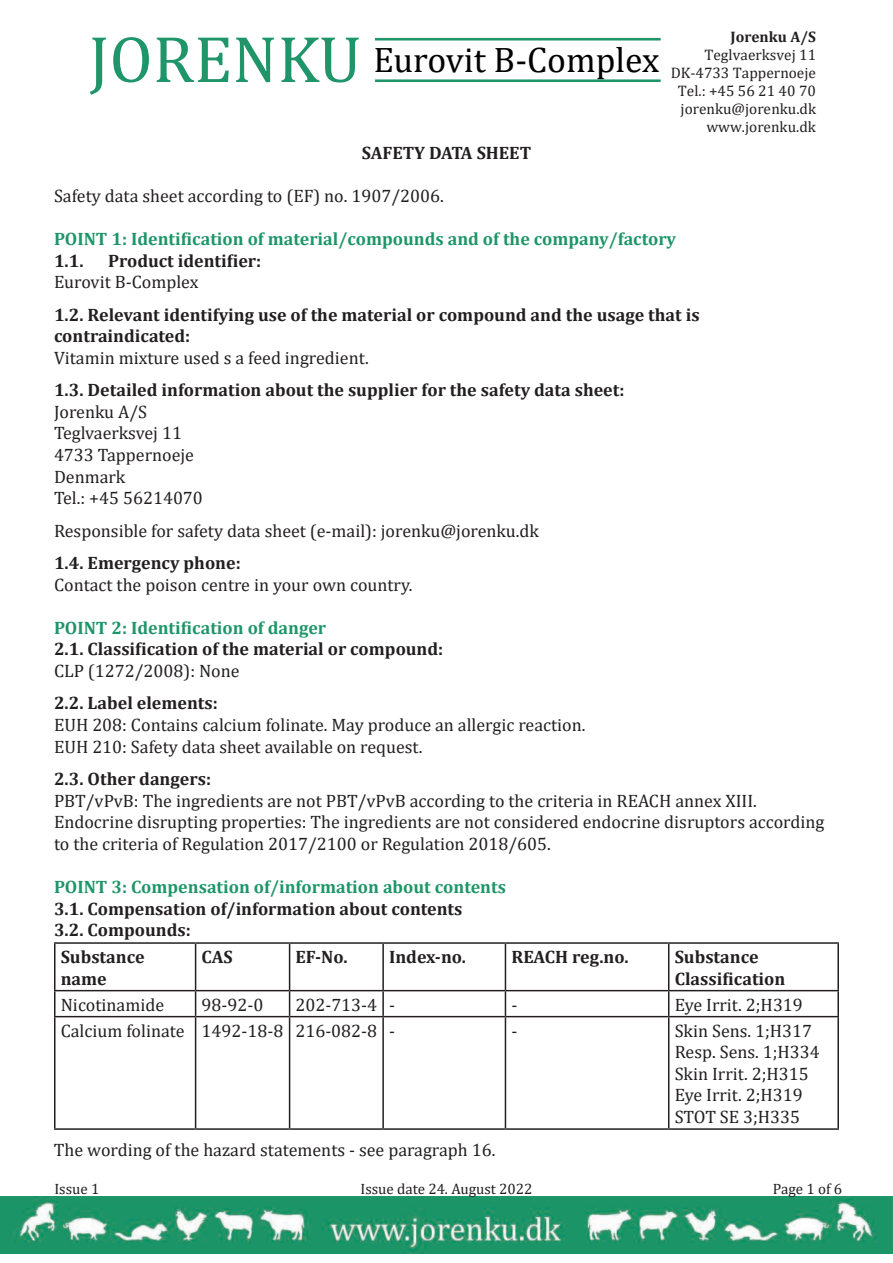
<style>
.page{position:relative;width:893px;height:1263px;background:#fff}
.page>*{position:absolute;margin:0;border:0;box-sizing:border-box;transform-origin:0 0}
.t1{font:35.55px "Cambria";color:#000001}
.t2{font:18px/21.6px "Cambria";color:#231f20}
.t3{font:700 18px/21.6px "Cambria";color:#231f20}
.t4{font:700 18px "Cambria";color:#1d9569}
.t5{font:15.3px/18px "Cambria";color:#231f20;text-align:right}
.t6{font:700 15.3px "Cambria";color:#231f20}
.t7{font:15px "Cambria";color:#231f20}
.s1{font-size:66.45px;color:#1f9569}
</style>
<div class="page">
<img style="left:0;top:1196px;width:893px;height:58px">
<hr style="left:375px;top:38px;width:286px;height:3px;background:#1f9569">
<hr style="left:375px;top:79px;width:286px;height:3px;background:#1f9569">
<hr style="left:54px;top:942px;width:142px;height:2px;background:#231f20">
<hr style="left:54px;top:944px;width:2px;height:46px;background:#231f20">
<hr style="left:196px;top:942px;width:94px;height:2px;background:#231f20">
<hr style="left:195px;top:944px;width:1px;height:46px;background:#231f20">
<hr style="left:290px;top:942px;width:93px;height:2px;background:#231f20">
<hr style="left:289px;top:944px;width:1px;height:46px;background:#231f20">
<hr style="left:383px;top:942px;width:122px;height:2px;background:#231f20">
<hr style="left:382px;top:944px;width:2px;height:46px;background:#231f20">
<hr style="left:505px;top:942px;width:164px;height:2px;background:#231f20">
<hr style="left:505px;top:944px;width:1px;height:46px;background:#231f20">
<hr style="left:669px;top:942px;width:170px;height:2px;background:#231f20">
<hr style="left:668px;top:944px;width:1px;height:46px;background:#231f20">
<hr style="left:837px;top:944px;width:2px;height:46px;background:#231f20">
<hr style="left:54px;top:990px;width:142px;height:1px;background:#231f20">
<hr style="left:54px;top:991px;width:2px;height:25px;background:#231f20">
<hr style="left:196px;top:990px;width:94px;height:1px;background:#231f20">
<svg style="left:195px;top:991px;width:1px;height:25px"></svg>
<hr style="left:290px;top:990px;width:93px;height:1px;background:#231f20">
<svg style="left:289px;top:991px;width:1px;height:25px"></svg>
<hr style="left:383px;top:990px;width:122px;height:1px;background:#231f20">
<hr style="left:382px;top:991px;width:2px;height:25px;background:#231f20">
<hr style="left:505px;top:990px;width:164px;height:1px;background:#231f20">
<svg style="left:505px;top:991px;width:1px;height:25px"></svg>
<hr style="left:669px;top:990px;width:170px;height:1px;background:#231f20">
<svg style="left:668px;top:991px;width:1px;height:25px"></svg>
<hr style="left:837px;top:991px;width:2px;height:25px;background:#231f20">
<hr style="left:54px;top:1016px;width:142px;height:1px;background:#231f20">
<hr style="left:54px;top:1017px;width:2px;height:111px;background:#231f20">
<hr style="left:196px;top:1016px;width:94px;height:1px;background:#231f20">
<hr style="left:195px;top:1017px;width:1px;height:111px;background:#231f20">
<hr style="left:290px;top:1016px;width:93px;height:1px;background:#231f20">
<hr style="left:289px;top:1017px;width:1px;height:111px;background:#231f20">
<hr style="left:383px;top:1016px;width:122px;height:1px;background:#231f20">
<hr style="left:382px;top:1017px;width:2px;height:111px;background:#231f20">
<hr style="left:505px;top:1016px;width:164px;height:1px;background:#231f20">
<hr style="left:505px;top:1017px;width:1px;height:111px;background:#231f20">
<hr style="left:669px;top:1016px;width:170px;height:1px;background:#231f20">
<hr style="left:668px;top:1017px;width:1px;height:111px;background:#231f20">
<hr style="left:837px;top:1017px;width:2px;height:111px;background:#231f20">
<hr style="left:54px;top:1128px;width:142px;height:2px;background:#231f20">
<hr style="left:196px;top:1128px;width:94px;height:2px;background:#231f20">
<hr style="left:290px;top:1128px;width:93px;height:2px;background:#231f20">
<hr style="left:383px;top:1128px;width:122px;height:2px;background:#231f20">
<hr style="left:505px;top:1128px;width:164px;height:2px;background:#231f20">
<hr style="left:669px;top:1128px;width:170px;height:2px;background:#231f20">
<h1 class="t1" style="left:89px;top:39px;width:572px"><span class="s1">JORENKU</span> Eurovit B-Complex</h1>
<p class="t6" style="left:730px;top:26px;width:87px">Jorenku A/S</p>
<p class="t5" style="left:671px;top:46px;width:147px">Teglvaerksvej 11<br>DK-4733 Tappernoeje<br>Tel.: +45 56 21 40 70 jorenku@jorenku.dk www.jorenku.dk</p>
<p class="t3" style="left:362px;top:141px;width:171px">SAFETY DATA SHEET</p>
<p class="t2" style="left:54px;top:185px;width:391px">Safety data sheet according to (EF) no. 1907/2006.</p>
<p class="t4" style="left:54px;top:226px;width:624px">POINT 1: Identification of material/compounds and of the company/factory</p>
<p class="t3" style="left:54px;top:249px;width:31px">1.1.</p>
<p class="t3" style="left:108px;top:249px;width:155px">Product identifier:</p>
<p class="t2" style="left:54px;top:271px;width:146px">Eurovit B-Complex</p>
<p class="t3" style="left:54px;top:303px;width:647px">1.2. Relevant identifying use of the material or compound and the usage that is contraindicated:</p>
<p class="t2" style="left:54px;top:347px;width:316px">Vitamin mixture used s a feed ingredient.</p>
<p class="t3" style="left:54px;top:379px;width:572px">1.3. Detailed information about the supplier for the safety data sheet:</p>
<p class="t2" style="left:54px;top:401px;width:150px">Jorenku A/S<br>Teglvaerksvej 11<br>4733 Tappernoeje<br>Denmark<br>Tel.: +45 56214070</p>
<p class="t2" style="left:54px;top:520px;width:486px">Responsible for safety data sheet (e-mail): jorenku@jorenku.dk</p>
<p class="t3" style="left:54px;top:551px;width:188px">1.4. Emergency phone:</p>
<p class="t2" style="left:54px;top:574px;width:360px">Contact the poison centre in your own country.</p>
<p class="t4" style="left:54px;top:615px;width:274px">POINT 2: Identification of danger</p>
<p class="t3" style="left:54px;top:638px;width:391px">2.1. Classification of the material or compound:</p>
<p class="t2" style="left:54px;top:660px;width:187px">CLP (1272/2008): None</p>
<p class="t3" style="left:54px;top:692px;width:165px">2.2. Label elements:</p>
<p class="t2" style="left:54px;top:714px;width:533px">EUH 208: Contains calcium folinate. May produce an allergic reaction.<br>EUH 210: Safety data sheet available on request.</p>
<p class="t3" style="left:54px;top:767px;width:159px">2.3. Other dangers:</p>
<p class="t2" style="left:54px;top:790px;width:772px">PBT/vPvB: The ingredients are not PBT/vPvB according to the criteria in REACH annex XIII.<br>Endocrine disrupting properties: The ingredients are not considered endocrine disruptors according to the criteria of Regulation 2017/2100 or Regulation 2018/605.</p>
<p class="t4" style="left:54px;top:874px;width:453px">POINT 3: Compensation of/information about contents</p>
<p class="t3" style="left:54px;top:897px;width:410px">3.1. Compensation of/information about contents<br>3.2. Compounds:</p>
<p class="t3" style="left:61px;top:945px;width:85px">Substance name</p>
<p class="t3" style="left:202px;top:945px;width:33px">CAS</p>
<p class="t3" style="left:296px;top:945px;width:54px">EF-No.</p>
<p class="t3" style="left:389px;top:945px;width:79px">Index-no.</p>
<p class="t3" style="left:511px;top:945px;width:119px">REACH reg.no.</p>
<p class="t3" style="left:675px;top:945px;width:112px">Substance<br>Classification</p>
<p class="t2" style="left:61px;top:994px;width:105px">Nicotinamide</p>
<p class="t2" style="left:202px;top:994px;width:63px">98-92-0</p>
<p class="t2" style="left:296px;top:994px;width:101px">202-713-4 -</p>
<p class="t2" style="left:511px;top:994px;width:7px">-</p>
<p class="t2" style="left:675px;top:994px;width:130px">Eye Irrit. 2;H319</p>
<p class="t2" style="left:61px;top:1019px;width:336px">Calcium folinate 1492-18-8 216-082-8 -</p>
<p class="t2" style="left:511px;top:1019px;width:7px">-</p>
<p class="t2" style="left:675px;top:1019px;width:147px">Skin Sens. 1;H317<br>Resp. Sens. 1;H334<br>Skin Irrit. 2;H315<br>Eye Irrit. 2;H319<br>STOT SE 3;H335</p>
<p class="t2" style="left:54px;top:1139px;width:443px">The wording of the hazard statements - see paragraph 16.</p>
<p class="t7" style="left:54px;top:1180px;width:46px">Issue 1</p>
<p class="t7" style="left:360px;top:1180px;width:174px">Issue date 24. August 2022</p>
<p class="t7" style="left:773px;top:1180px;width:71px">Page 1 of 6</p>
</div>
